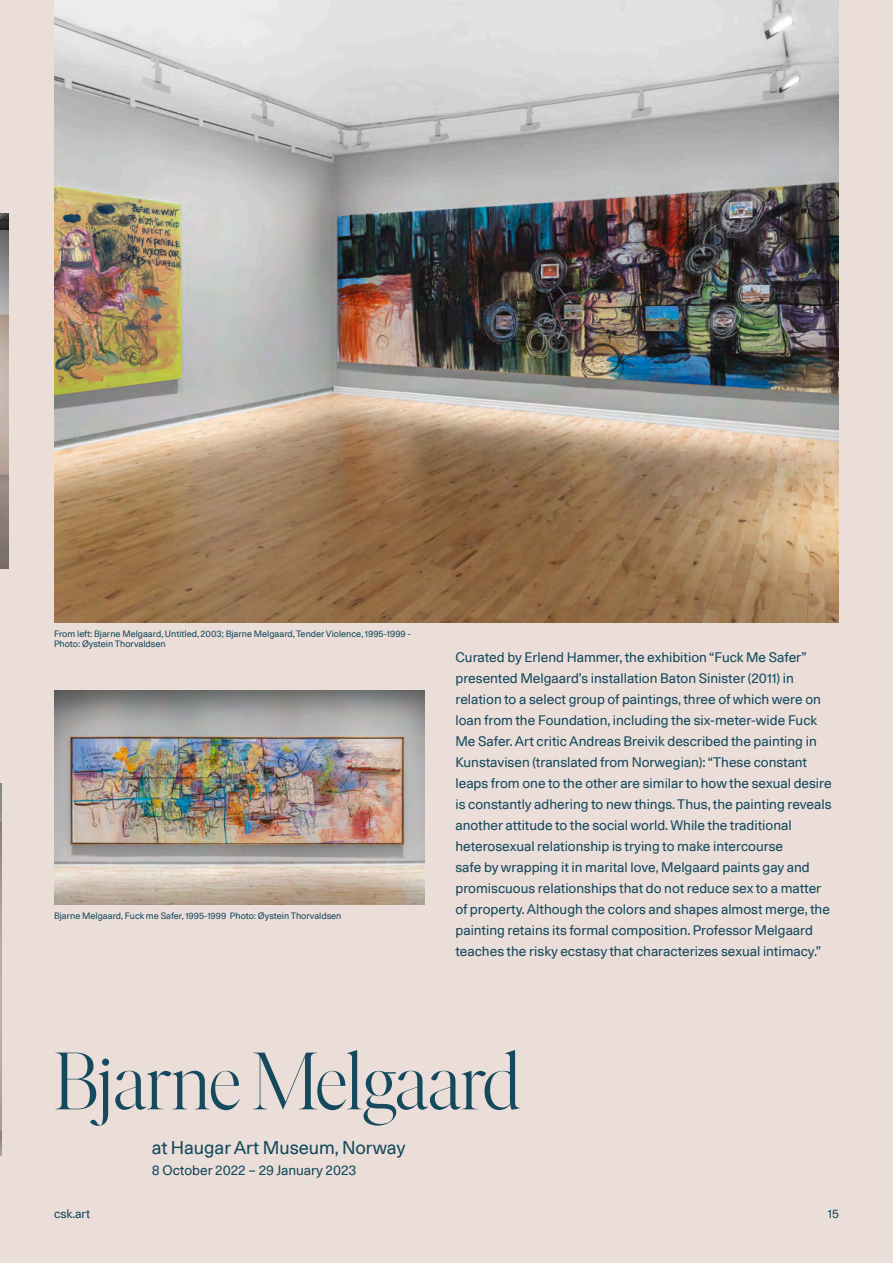
<style>
.page{position:relative;width:893px;height:1263px;background:#ebded8}
.page>*{position:absolute;margin:0;border:0;box-sizing:border-box;transform-origin:0 0}
.Big_Header_Blue_New{font:300 81px "Ivar Fine";letter-spacing:-.01em;color:#15495e}
.Small_Header{font:18px "Unica 77 LLTT";color:#15495e}
.Body_Text{font:13.5px/21px "Unica 77 LLTT";color:#15495e}
.t1{font:12px "Unica 77 LLTT";color:#15495e}
.Bildetekst_Blue{font:9px/10.8px "Unica 77 LLTT";color:#15495e}
</style>
<div class="page">
<img style="left:0;top:213px;width:8px;height:355px">
<img style="left:54px;top:690px;width:370px;height:214px">
<img style="left:54px;top:0;width:785px;height:622px">
<p class="Bildetekst_Blue" style="left:54px;top:628px;width:359px">From left: Bjarne Melgaard, Untitled, 2003; Bjarne Melgaard, Tender Violence, 1995-1999 -<br>Photo: Øystein Thorvaldsen</p>
<p class="Bildetekst_Blue" style="left:54px;top:910px;width:289px">Bjarne Melgaard, Fuck me Safer, 1995-1999 Photo: Øystein Thorvaldsen</p>
<p class="Body_Text" style="left:455px;top:646px;width:378px">Curated by Erlend Hammer, the exhibition “Fuck Me Safer” presented Melgaard’s installation Baton Sinister (2011) in relation to a select group of paintings, three of which were on loan from the Foundation, including the six-meter-wide Fuck Me Safer. Art critic Andreas Breivik described the painting in Kunstavisen (translated from Norwegian): “These constant leaps from one to the other are similar to how the sexual desire is constantly adhering to new things. Thus, the painting reveals another attitude to the social world. While the traditional heterosexual relationship is trying to make intercourse<br>safe by wrapping it in marital love, Melgaard paints gay and promiscuous relationships that do not reduce sex to a matter of property. Although the colors and shapes almost merge, the painting retains its formal composition. Professor Melgaard teaches the risky ecstasy that characterizes sexual intimacy.”</p>
<p class="Big_Header_Blue_New" style="left:54px;top:1039px;width:468px">Bjarne Melgaard</p>
<p class="Small_Header" style="left:152px;top:1136px;width:255px">at Haugar Art Museum, Norway</p>
<p class="Body_Text" style="left:152px;top:1160px;width:206px">8 October 2022 – 29 January 2023</p>
<p class="t1" style="left:54px;top:1206px;width:38px">csk.art</p>
<p class="t1" style="left:828px;top:1206px;width:13px">15</p>
</div>
